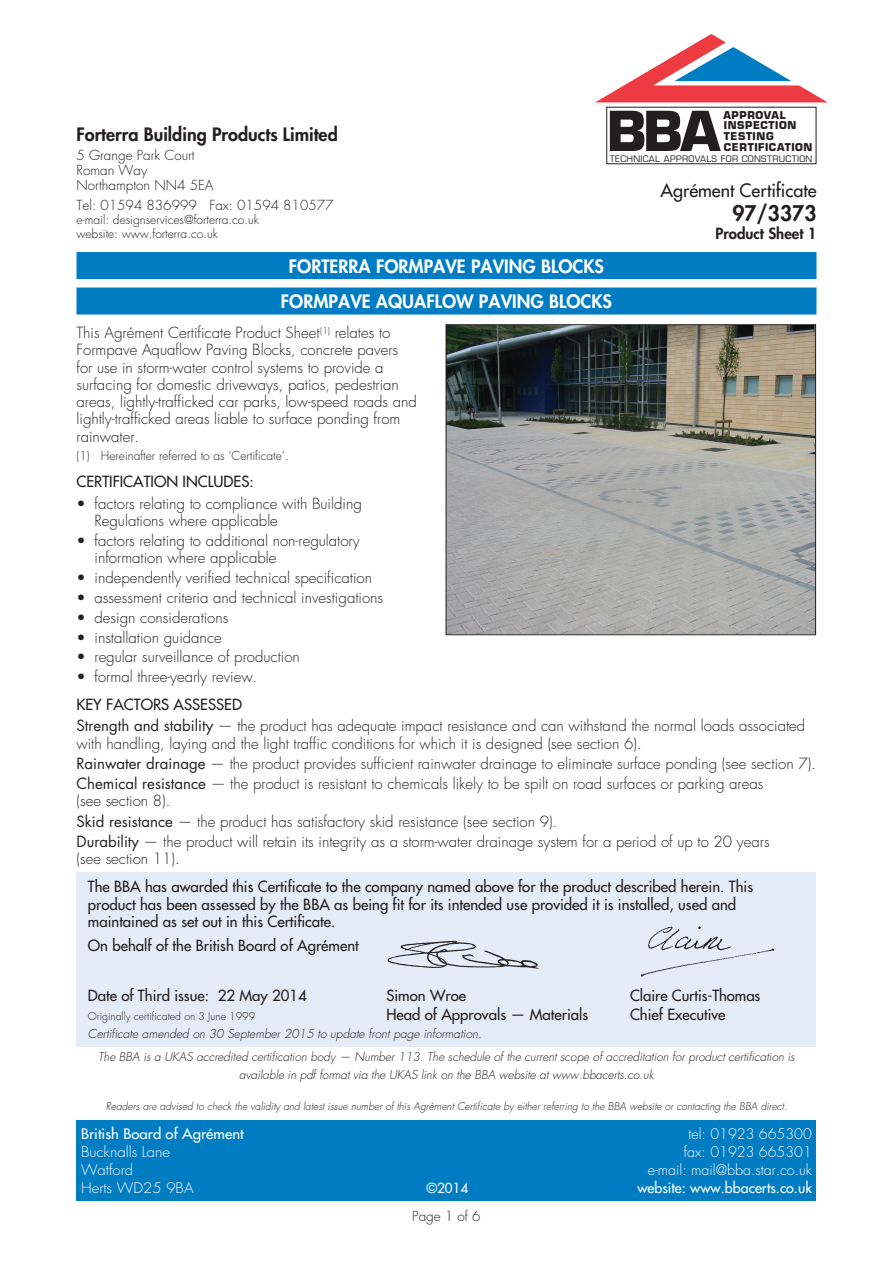
<style>
.page{position:relative;width:893px;height:1263px;background:#fff}
.page>*{position:absolute;margin:0;border:0;box-sizing:border-box;transform-origin:0 0}
.t1{font:800 21px "Futura";color:#231f20}
.t2{font:800 18px/35.5px "Futura";color:#fff;text-align:center}
.t3{font:800 18px "Futura";color:#231f20}
.t4{font:18px "Futura";color:#231f20}
.t5{font:300 15px/17.2px "Futura";color:#231f20}
.t6{font:15px/17.4px "Futura";color:#231f20}
.t7{font:800 15px "Futura";color:#231f20}
.t8{font:300 14.25px "Futura";color:#fff}
.t9{font:300 14.25px "Futura";color:#fff;scale:1.05 1}
.t10{font:14.25px "Futura";color:#fff}
.t11{font:14.25px "Futura";color:#fff;scale:1.05 1}
.t12{font:300 13.5px/15px "Futura";color:#231f20}
.t13{font:13.5px "Futura";color:#fff}
.t14{font:italic 300 12px/17.2px "Futura";color:#231f20;text-align:center}
.t15{font:300 12px/14.2px "Futura";color:#231f20}
.t16{font:italic 300 10.5px "Futura";color:#231f20}
.t17{font:700 10.5px/10.6px "Eurostile";letter-spacing:.035em;color:#231f20}
.t18{font:300 10.5px "Futura";color:#231f20}
.t19{font:8.7px "Eurostile";letter-spacing:.035em;color:#231f20}
.s1{font-weight:400}
</style>
<div class="page">
<div style="left:606px;top:107px;width:210px;height:57px;border:1px solid #231f20"></div>
<svg style="left:610px;top:111px;width:111px;height:40px"></svg>
<svg style="left:595px;top:34px;width:233px;height:69px"></svg>
<div style="left:76px;top:1120px;width:740px;height:80px;background:#007cc2"></div>
<div style="left:76px;top:252px;width:740px;height:27px;background:#007cc2"></div>
<div style="left:76px;top:288px;width:740px;height:27px;background:#007cc2"></div>
<img style="left:448px;top:326px;width:366px;height:307px">
<div style="left:446px;top:324px;width:370px;height:311px;border:1px solid #231f20"></div>
<div style="left:76px;top:872px;width:740px;height:174px;background:#e4ecf7"></div>
<img style="left:387px;top:940px;width:152px;height:29px">
<img style="left:641px;top:926px;width:133px;height:51px">
<p class="t3" style="left:76px;top:123px;width:263px">Forterra Building Products Limited</p>
<p class="t12" style="left:76px;top:148px;width:139px">5 Grange Park Court<br>Roman Way<br>Northampton NN4 5EA</p>
<p class="t12" style="left:76px;top:198px;width:258px">Tel: 01594 836999 Fax: 01594 810577</p>
<p class="t15" style="left:76px;top:213px;width:184px">e-mail: designservices@forterra.co.uk website: www.forterra.co.uk</p>
<p class="t17" style="left:723px;top:110px;width:91px">APPROVAL<br>INSPECTION<br>TESTING<br>CERTIFICATION</p>
<p class="t19" style="left:610px;top:153px;width:204px">TECHNICAL APPROVALS FOR CONSTRUCTION</p>
<p class="t4" style="left:660px;top:179px;width:158px">Agrément Certificate</p>
<h1 class="t1" style="left:732px;top:199px;width:86px">97/3373</h1>
<p class="t7" style="left:715px;top:223px;width:103px">Product Sheet 1</p>
<p class="t2" style="left:281px;top:248px;width:333px">FORTERRA FORMPAVE PAVING BLOCKS<br>FORMPAVE AQUAFLOW PAVING BLOCKS</p>
<p class="t5" style="left:76px;top:324px;width:342px">This Agrément Certificate Product Sheet<sup>(1)</sup> relates to Formpave Aquaflow Paving Blocks, concrete pavers for use in storm-water control systems to provide a surfacing for domestic driveways, patios, pedestrian areas, lightly-trafficked car parks, low-speed roads and lightly-trafficked areas liable to surface ponding from rainwater.</p>
<p class="t15" style="left:76px;top:449px;width:214px">(1) Hereinafter referred to as ‘Certificate’.</p>
<p class="t6" style="left:76px;top:473px;width:179px">CERTIFICATION INCLUDES:</p>
<p class="t5" style="left:94px;top:495px;width:269px;text-indent:-18px">• factors relating to compliance with Building<br>Regulations where applicable</p>
<p class="t5" style="left:94px;top:532px;width:267px;text-indent:-18px">• factors relating to additional non-regulatory information where applicable</p>
<p class="t5" style="left:76px;top:569px;width:297px">• independently verified technical specification</p>
<p class="t5" style="left:76px;top:589px;width:308px">• assessment criteria and technical investigations</p>
<p class="t5" style="left:76px;top:609px;width:153px">• design considerations</p>
<p class="t5" style="left:76px;top:629px;width:147px">• installation guidance</p>
<p class="t5" style="left:76px;top:649px;width:225px">• regular surveillance of production</p>
<p class="t5" style="left:76px;top:669px;width:182px">• formal three-yearly review.</p>
<p class="t5" style="left:76px;top:694px;width:730px;line-height:21.8px"><span class="s1">KEY FACTORS ASSESSED<br></span><span class="s1">Strength and stability</span> — the product has adequate impact resistance and can withstand the normal loads associated</p>
<p class="t5" style="left:76px;top:733px;width:741px;line-height:20.2px">with handling, laying and the light traffic conditions for which it is designed (see section 6).<br><span class="s1">Rainwater drainage</span> — the product provides sufficient rainwater drainage to eliminate surface ponding (see section 7).<br><span class="s1">Chemical resistance</span> — the product is resistant to chemicals likely to be spilt on road surfaces or parking areas</p>
<p class="t5" style="left:76px;top:791px;width:695px;line-height:20.2px">(see section 8).<br><span class="s1">Skid resistance</span> — the product has satisfactory skid resistance (see section 9).<br><span class="s1">Durability</span> — the product will retain its integrity as a storm-water drainage system for a period of up to 20 years</p>
<p class="t5" style="left:76px;top:850px;width:105px">(see section 11).</p>
<p class="t6" style="left:88px;top:878px;width:667px">The BBA has awarded this Certificate to the company named above for the product described herein. This product has been assessed by the BBA as being fit for its intended use provided it is installed, used and maintained as set out in this Certificate.</p>
<p class="t6" style="left:88px;top:936px;width:273px">On behalf of the British Board of Agrément</p>
<p class="t6" style="left:88px;top:987px;width:220px">Date of Third issue: 22 May 2014</p>
<p class="t6" style="left:386px;top:987px;width:81px">Simon Wroe</p>
<p class="t6" style="left:630px;top:987px;width:132px">Claire Curtis-Thomas</p>
<p class="t18" style="left:88px;top:1009px;width:169px">Originally certificated on 3 June 1999</p>
<p class="t6" style="left:386px;top:1005px;width:203px">Head of Approvals — Materials</p>
<p class="t6" style="left:630px;top:1005px;width:97px">Chief Executive</p>
<p class="t14" style="left:88px;top:1025px;width:395px">Certificate amended on 30 September 2015 to update front page information.</p>
<p class="t14" style="left:98px;top:1049px;width:698px">The BBA is a UKAS accredited certification body — Number 113. The schedule of the current scope of accreditation for product certification is available in pdf format via the UKAS link on the BBA website at www.bbacerts.co.uk</p>
<p class="t16" style="left:106px;top:1100px;width:683px">Readers are advised to check the validity and latest issue number of this Agrément Certificate by either referring to the BBA website or contacting the BBA direct.</p>
<p class="t11" style="left:81px;top:1124px;width:156px">British Board of Agrément</p>
<p class="t8" style="left:688px;top:1125px;width:125px">tel: 01923 665300</p>
<p class="t9" style="left:81px;top:1143px;width:86px">Bucknalls Lane</p>
<p class="t8" style="left:684px;top:1143px;width:130px">fax: 01923 665301</p>
<p class="t9" style="left:81px;top:1161px;width:51px">Watford</p>
<p class="t8" style="left:648px;top:1161px;width:166px">e-mail: mail@bba.star.co.uk</p>
<p class="t9" style="left:81px;top:1179px;width:109px">Herts WD25 9BA</p>
<p class="t13" style="left:426px;top:1179px;width:44px">©2014</p>
<p class="t10" style="left:637px;top:1178px;width:176px">website: www.bbacerts.co.uk</p>
<p class="t12" style="left:412px;top:1209px;width:70px">Page 1 of 6</p>
</div>
